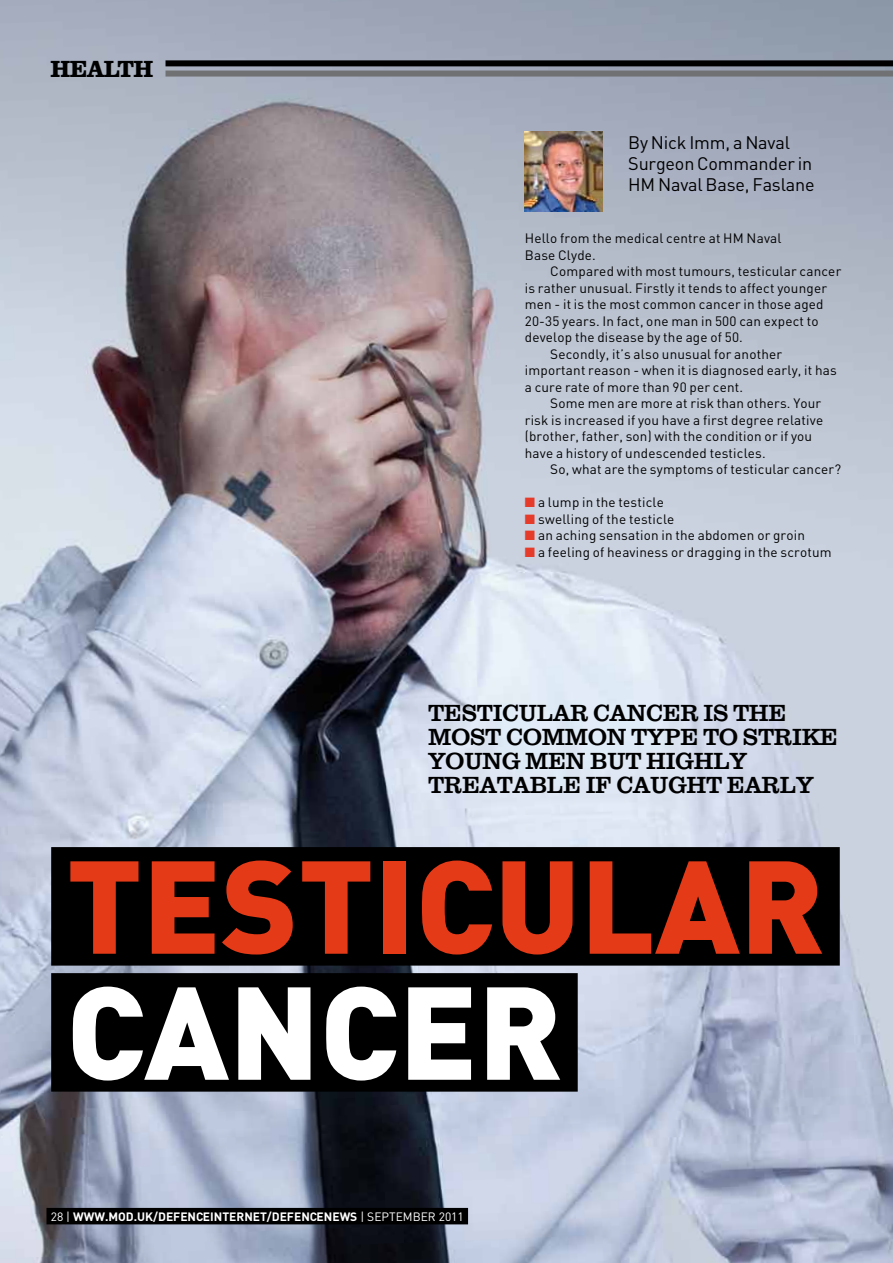
<style>
.page{position:relative;width:893px;height:1263px;background:#fff}
.page>*{position:absolute;margin:0;border:0;box-sizing:border-box;transform-origin:0 0}
.t1{font:900 129.75px "DIN";color:#e43a17}
.t2{font:900 129.75px "DIN";color:#fff}
.t3{font:24px/24px "Clarendon BT";letter-spacing:-.015em;color:#000}
.t4{font:700 24px "Clarendon BT";letter-spacing:-.025em;color:#000}
.t5{font:18px/21px "DIN";letter-spacing:-.01em;color:#000}
.t6{font:13.5px/16.5px "DIN";letter-spacing:.015em;color:#000}
.t7{font:700 12px "DIN";color:#fff}
.s1{color:#e53b2b}
.s2{font-weight:400}
</style>
<div class="page">
<img style="left:0;top:0;width:893px;height:1263px">
<div style="left:46px;top:1208px;width:422px;height:16px;background:#000"></div>
<div style="left:51px;top:847px;width:789px;height:118px;background:#000"></div>
<div style="left:51px;top:973px;width:527px;height:119px;background:#000"></div>
<img style="left:525px;top:131px;width:78px;height:80px">
<div style="left:166px;top:71px;width:727px;height:6px;background:#707172"></div>
<div style="left:166px;top:60px;width:727px;height:6px;background:#000"></div>
<h2 class="t4" style="left:51px;top:53px;width:103px">Health</h2>
<h3 class="t5" style="left:628px;top:132px;width:188px">By Nick Imm, a Naval<br>Surgeon Commander in<br>HM Naval Base, Faslane</h3>
<p class="t6" style="left:525px;top:230px;width:258px">Hello from the medical centre at HM Naval<br>Base Clyde.</p>
<p class="t6" style="left:550px;top:263px;width:292px">Compared with most tumours, testicular cancer</p>
<p class="t6" style="left:525px;top:279px;width:304px">is rather unusual. Firstly it tends to affect younger</p>
<p class="t6" style="left:525px;top:296px;width:300px">men - it is the most common cancer in those aged</p>
<p class="t6" style="left:525px;top:312px;width:295px">20-35 years. In fact, one man in 500 can expect to</p>
<p class="t6" style="left:525px;top:329px;width:220px">develop the disease by the age of 50.</p>
<p class="t6" style="left:550px;top:345px;width:233px">Secondly, it’s also unusual for another</p>
<p class="t6" style="left:525px;top:362px;width:314px">important reason - when it is diagnosed early, it has</p>
<p class="t6" style="left:525px;top:378px;width:220px">a cure rate of more than 90 per cent.</p>
<p class="t6" style="left:550px;top:395px;width:272px">Some men are more at risk than others. Your</p>
<p class="t6" style="left:525px;top:411px;width:300px">risk is increased if you have a first degree relative</p>
<p class="t6" style="left:525px;top:428px;width:289px">(brother, father, son) with the condition or if you</p>
<p class="t6" style="left:525px;top:444px;width:243px">have a history of undescended testicles.</p>
<p class="t6" style="left:550px;top:461px;width:292px">So, what are the symptoms of testicular cancer?</p>
<p class="t6" style="left:525px;top:494px;width:141px"><span class="s1">■</span> a lump in the testicle</p>
<p class="t6" style="left:525px;top:510px;width:151px"><span class="s1">■</span> swelling of the testicle</p>
<p class="t6" style="left:525px;top:527px;width:282px"><span class="s1">■</span> an aching sensation in the abdomen or groin</p>
<p class="t6" style="left:525px;top:543px;width:308px"><span class="s1">■</span> a feeling of heaviness or dragging in the scrotum</p>
<h2 class="t3" style="left:428px;top:700px;width:412px">TESTICULAR CANCER IS THE<br>MOST COMMON TYPE TO STRIKE<br>YOUNG MEN BUT HIGHLY<br>TREATABLE IF CAUGHT EARLY</h2>
<h1 class="t1" style="left:66px;top:820px;width:759px">TESTICULAR</h1>
<h1 class="t2" style="left:66px;top:946px;width:497px">CANCER</h1>
<p class="t7" style="left:51px;top:1208px;width:415px"><span class="s2">28 |</span> WWW.MOD.UK/DEFENCEINTERNET/DEFENCEN EWS <span class="s2">| SEPTEMBER 2011</span></p>
</div>
